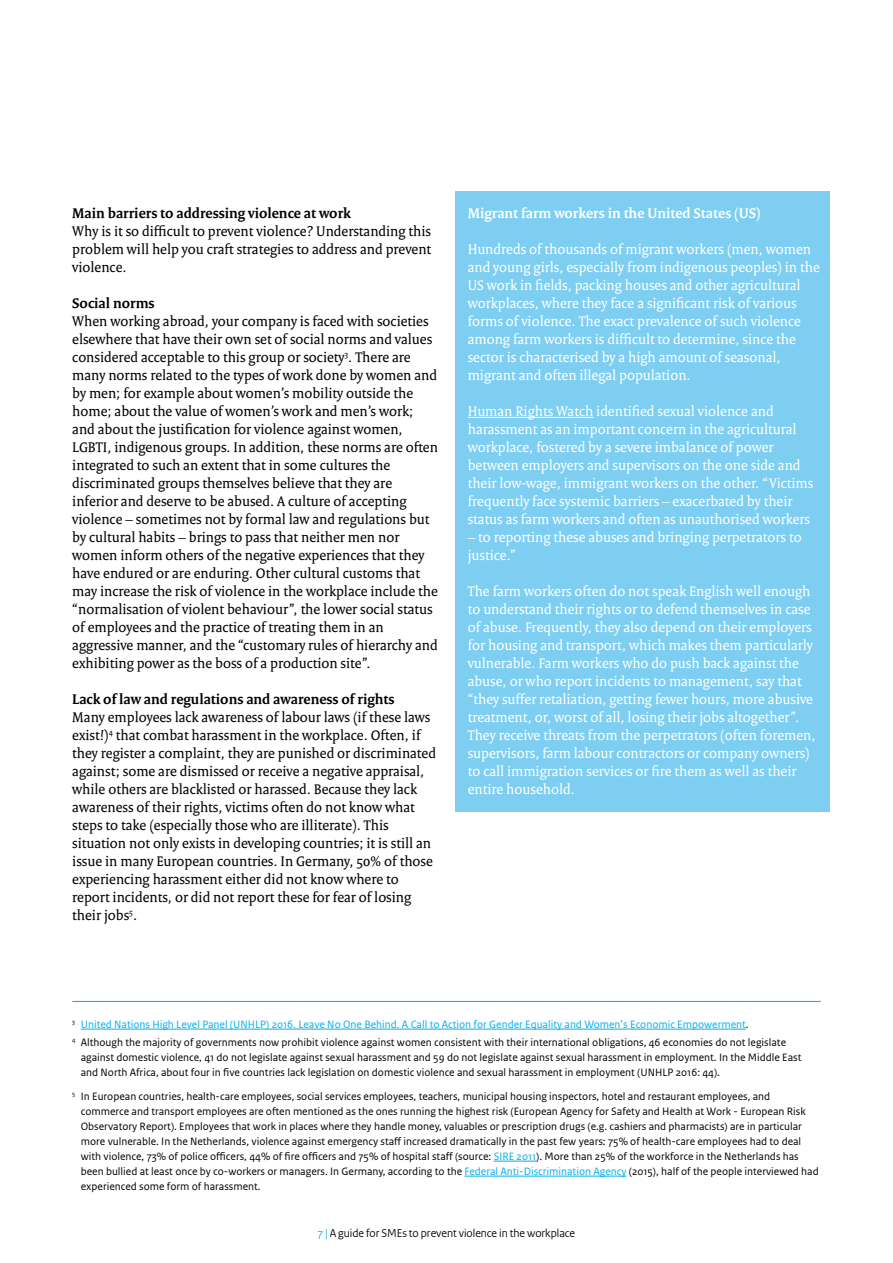
<style>
.page{position:relative;width:893px;height:1263px;background:#fff}
.page>*{position:absolute;margin:0;border:0;box-sizing:border-box;transform-origin:0 0}
.t1{font:15px/18px "Rijksoverheid Serif";color:#000}
.t2{font:15px/18px "Rijksoverheid Serif";color:#fff}
.t3{font:700 15px "Rijksoverheid Serif";color:#000}
.t4{font:700 15px "Rijksoverheid Serif";color:#fff}
.t5{font:12px "Rijksoverheid Sans Heading";color:#000}
.t6{font:11.25px/15px "Rijksoverheid Sans Text";color:#000}
.s1{color:#00aeef}
</style>
<div class="page">
<div style="left:455px;top:191px;width:374px;height:621px;background:#7dcef1"></div>
<hr style="left:468px;top:417px;width:125px;height:1px;background:#fff">
<hr style="left:81px;top:1029px;width:665px;height:1px;background:#00aeef">
<hr style="left:494px;top:1161px;width:42px;height:1px;background:#00aeef">
<hr style="left:464px;top:1176px;width:162px;height:1px;background:#00aeef">
<hr style="left:72px;top:1001px;width:749px;height:1px;background:#00aeef">
<p class="t3" style="left:72px;top:204px;width:280px">Main barriers to addressing violence at work</p>
<p class="t1" style="left:72px;top:222px;width:360px;text-align:justify">Why is it so difficult to prevent violence? Understanding this problem will help you craft strategies to address and prevent violence.</p>
<p class="t3" style="left:72px;top:294px;width:84px">Social norms</p>
<p class="t1" style="left:72px;top:312px;width:367px">When working abroad, your company is faced with societies elsewhere that have their own set of social norms and values considered acceptable to this group or society<sup>3</sup>. There are many norms related to the types of work done by women and by men; for example about women’s mobility outside the home; about the value of women’s work and men’s work; and about the justification for violence against women, LGBTI, indigenous groups. In addition, these norms are often integrated to such an extent that in some cultures the discriminated groups themselves believe that they are inferior and deserve to be abused. A culture of accepting violence – sometimes not by formal law and regulations but by cultural habits – brings to pass that neither men nor women inform others of the negative experiences that they have endured or are enduring. Other cultural customs that may increase the risk of violence in the workplace include the “normalisation of violent behaviour”, the lower social status of employees and the practice of treating them in an aggressive manner, and the “customary rules of hierarchy and exhibiting power as the boss of a production site”.</p>
<p class="t3" style="left:72px;top:690px;width:324px">Lack of law and regulations and awareness of rights</p>
<p class="t1" style="left:72px;top:708px;width:365px">Many employees lack awareness of labour laws (if these laws exist!)<sup>4</sup> that combat harassment in the workplace. Often, if they register a complaint, they are punished or discriminated against; some are dismissed or receive a negative appraisal, while others are blacklisted or harassed. Because they lack awareness of their rights, victims often do not know what steps to take (especially those who are illiterate). This situation not only exists in developing countries; it is still an issue in many European countries. In Germany, 50% of those experiencing harassment either did not know where to report incidents, or did not report these for fear of losing their jobs<sup>5</sup>.</p>
<p class="t4" style="left:468px;top:204px;width:294px">Migrant farm workers in the United States (US)</p>
<p class="t2" style="left:468px;top:240px;width:354px">Hundreds of thousands of migrant workers (men, women and young girls, especially from indigenous peoples) in the US work in fields, packing houses and other agricultural workplaces, where they face a significant risk of various forms of violence. The exact prevalence of such violence among farm workers is difficult to determine, since the sector is characterised by a high amount of seasonal, migrant and often illegal population.</p>
<p class="t2" style="left:468px;top:402px;width:347px">Human Rights Watch identified sexual violence and harassment as an important concern in the agricultural workplace, fostered by a severe imbalance of power between employers and supervisors on the one side and their low-wage, immigrant workers on the other. “Victims frequently face systemic barriers – exacerbated by their status as farm workers and often as unauthorised workers</p>
<p class="t2" style="left:468px;top:528px;width:335px">– to reporting these abuses and bringing perpetrators to justice.”</p>
<p class="t2" style="left:468px;top:582px;width:349px">The farm workers often do not speak English well enough to understand their rights or to defend themselves in case of abuse. Frequently, they also depend on their employers for housing and transport, which makes them particularly vulnerable. Farm workers who do push back against the abuse, or who report incidents to management, say that “they suffer retaliation, getting fewer hours, more abusive treatment, or, worst of all, losing their jobs altogether”.<br>They receive threats from the perpetrators (often foremen, supervisors, farm labour contractors or company owners) to call immigration services or fire them as well as their entire household.</p>
<p class="t6" style="left:72px;top:1015px;width:715px;line-height:18px"><sup>3</sup> <span class="s1">United Nations High Level Panel (UNHLP) 2016. Leave No One Behind. A Call to Action for Gender Equality and Women’s Economic Empowerment</span>.<br><sup>4</sup> Although the majority of governments now prohibit violence against women consistent with their international obligations, 46 economies do not legislate</p>
<p class="t6" style="left:81px;top:1050px;width:722px">against domestic violence, 41 do not legislate against sexual harassment and 59 do not legislate against sexual harassment in employment. In the Middle East and North Africa, about four in five countries lack legislation on domestic violence and sexual harassment in employment (UNHLP 2016: 44).</p>
<p class="t6" style="left:81px;top:1089px;width:739px;text-indent:-9px"><sup>5</sup> In European countries, health-care employees, social services employees, teachers, municipal housing inspectors, hotel and restaurant employees, and commerce and transport employees are often mentioned as the ones running the highest risk (European Agency for Safety and Health at Work - European Risk Observatory Report). Employees that work in places where they handle money, valuables or prescription drugs (e.g. cashiers and pharmacists) are in particular more vulnerable. In the Netherlands, violence against emergency staff increased dramatically in the past few years: 75% of health-care employees had to deal with violence, 73% of police officers, 44% of fire officers and 75% of hospital staff (source: <span class="s1">SIRE 2011</span>). More than 25% of the workforce in the Netherlands has been bullied at least once by co-workers or managers. In Germany, according to the <span class="s1">Federal Anti-Discrimination Agency</span> (2015), half of the people interviewed had experienced some form of harassment.</p>
<p class="t5" style="left:318px;top:1226px;width:259px"><span class="s1">7 |</span> A guide for SMEs to prevent violence in the workplace</p>
</div>
